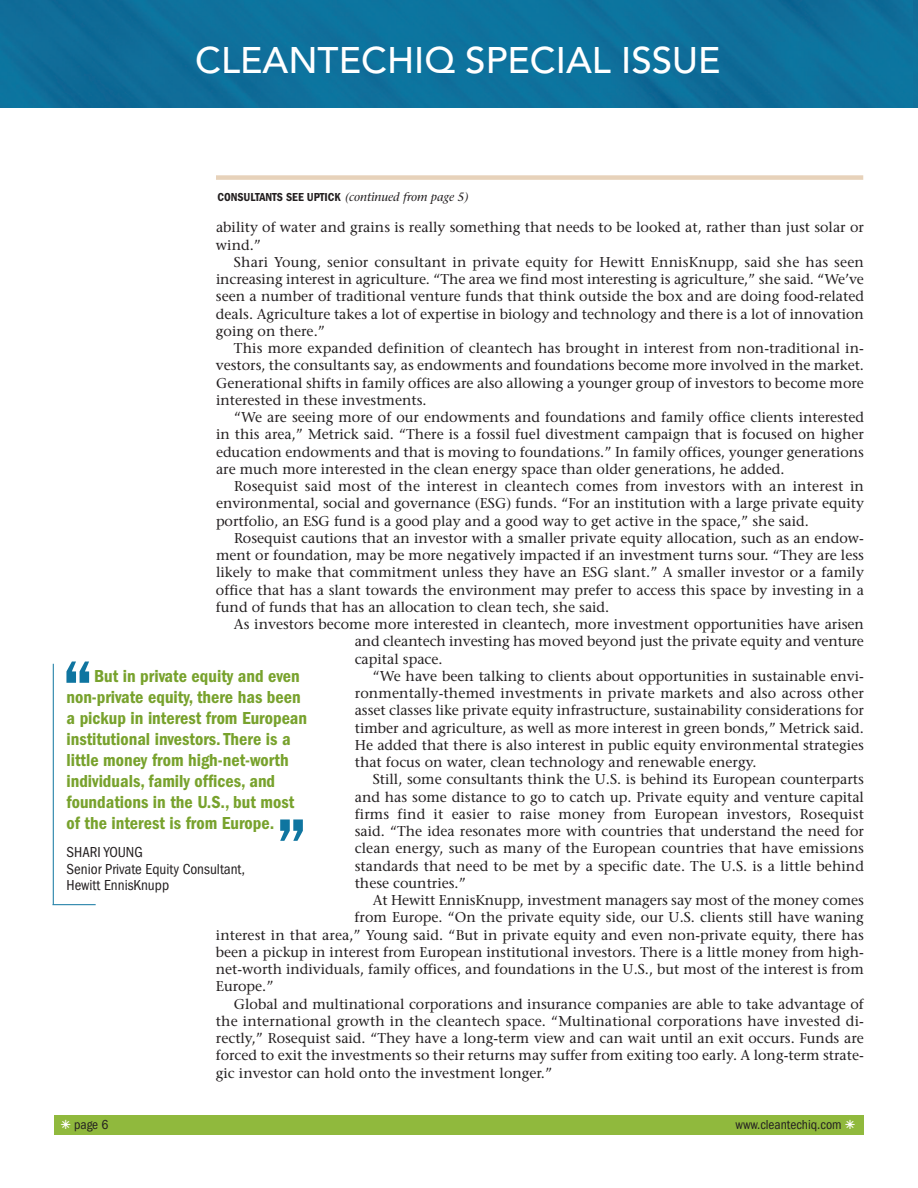
<style>
.page{position:relative;width:918px;height:1188px;background:#fff}
.page>*{position:absolute;margin:0;border:0;box-sizing:border-box;transform-origin:0 0}
.t1{font:600 condensed 76.5px "Franklin Gothic";color:#0f75a0}
.t2{font:500 36.75px "Avenir";color:#fff}
.t3{font:600 condensed 18px/21px "Franklin Gothic";color:#78a22d}
.t4{font:condensed 15px/16.5px "Franklin Gothic";color:#231f20}
.t5{font:14.25px/17.2px "Stone Serif";color:#231f20;text-align:justify}
.t6{font:condensed 13.5px "Franklin Gothic";color:#231f20}
.t7{font:600 condensed 12px "Franklin Gothic";color:#231f20}
.s1{font-family:"Stone Serif";font-weight:400;font-style:italic;font-stretch:normal}
.s2{font-family:"European Pi Three";font-stretch:normal;font-size:18px;color:#fff}
</style>
<div class="page">
<div style="left:54px;top:1116px;width:810px;height:19px;background:#90b93d"></div>
<div style="left:0;top:0;width:913px;height:107px;background:#0e709c"></div>
<img style="left:913px;top:0;width:5px;height:107px">
<div style="left:216px;top:175px;width:647px;height:5px;background:#e7d2ba"></div>
<hr style="left:53px;top:664px;width:1px;height:241px;background:#0f75a0">
<hr style="left:53px;top:904px;width:43px;height:1px;background:#0f75a0">
<h2 class="t2" style="left:195px;top:29px;width:527px">CLEANTECHIQ SPECIAL ISSUE</h2>
<p class="t7" style="left:218px;top:193px;width:253px">CONSULTANTS SEE UPTICK <span class="s1">(continued from page 5)</span></p>
<p class="t5" style="left:216px;top:220px;width:650px">ability of water and grains is really something that needs to be looked at, rather than just solar or wind.”</p>
<p class="t5" style="left:216px;top:255px;width:650px;text-indent:18px">Shari Young, senior consultant in private equity for Hewitt EnnisKnupp, said she has seen increasing interest in agriculture. “The area we find most interesting is agriculture,” she said. “We’ve seen a number of traditional venture funds that think outside the box and are doing food-related deals. Agriculture takes a lot of expertise in biology and technology and there is a lot of innovation going on there.”</p>
<p class="t5" style="left:216px;top:341px;width:650px;text-indent:18px">This more expanded definition of cleantech has brought in interest from non-traditional in&shy;vestors, the consultants say, as endowments and foundations become more involved in the market.<br>Generational shifts in family offices are also allowing a younger group of investors to become more interested in these investments.</p>
<p class="t5" style="left:216px;top:410px;width:650px;text-indent:18px">“We are seeing more of our endowments and foundations and family office clients interested in this area,” Metrick said. “There is a fossil fuel divestment campaign that is focused on higher education endowments and that is moving to foundations.” In family offices, younger generations are much more interested in the clean energy space than older generations, he added.</p>
<p class="t5" style="left:216px;top:479px;width:650px;text-indent:18px">Rosequist said most of the interest in cleantech comes from investors with an interest in environmental, social and governance (ESG) funds. “For an institution with a large private equity portfolio, an ESG fund is a good play and a good way to get active in the space,” she said.</p>
<p class="t5" style="left:216px;top:531px;width:650px;text-indent:18px">Rosequist cautions that an investor with a smaller private equity allocation, such as an endow&shy;ment or foundation, may be more negatively impacted if an investment turns sour. “They are less likely to make that commitment unless they have an ESG slant.” A smaller investor or a family office that has a slant towards the environment may prefer to access this space by investing in a fund of funds that has an allocation to clean tech, she said.</p>
<p class="t5" style="left:355px;top:617px;width:511px;text-indent:-121px">As investors become more interested in cleantech, more investment opportunities have arisen and cleantech investing has moved beyond just the private equity and venture capital space.</p>
<p class="t5" style="left:355px;top:669px;width:511px;text-indent:18px">“We have been talking to clients about opportunities in sustainable envi&shy;ronmentally-themed investments in private markets and also across other asset classes like private equity infrastructure, sustainability considerations for timber and agriculture, as well as more interest in green bonds,” Metrick said.<br>He added that there is also interest in public equity environmental strategies that focus on water, clean technology and renewable energy.</p>
<p class="t5" style="left:355px;top:772px;width:511px;text-indent:18px">Still, some consultants think the U.S. is behind its European counterparts and has some distance to go to catch up. Private equity and venture capital firms find it easier to raise money from European investors, Rosequist said. “The idea resonates more with countries that understand the need for clean energy, such as many of the European countries that have emissions standards that need to be met by a specific date. The U.S. is a little behind these countries.”</p>
<p class="t5" style="left:373px;top:893px;width:493px">At Hewitt EnnisKnupp, investment managers say most of the money comes</p>
<p class="t5" style="left:355px;top:910px;width:511px">from Europe. “On the private equity side, our U.S. clients still have waning</p>
<p class="t5" style="left:216px;top:928px;width:649px">interest in that area,” Young said. “But in private equity and even non-private equity, there has</p>
<p class="t5" style="left:216px;top:945px;width:650px">been a pickup in interest from European institutional investors. There is a little money from high-</p>
<p class="t5" style="left:216px;top:962px;width:650px">net-worth individuals, family offices, and foundations in the U.S., but most of the interest is from</p>
<p class="t5" style="left:216px;top:979px;width:59px">Europe.”</p>
<p class="t5" style="left:234px;top:997px;width:632px">Global and multinational corporations and insurance companies are able to take advantage of</p>
<p class="t5" style="left:216px;top:1014px;width:650px">the international growth in the cleantech space. “Multinational corporations have invested di-</p>
<p class="t5" style="left:216px;top:1031px;width:650px">rectly,” Rosequist said. “They have a long-term view and can wait until an exit occurs. Funds are</p>
<p class="t5" style="left:216px;top:1048px;width:649px">forced to exit the investments so their returns may suffer from exiting too early. A long-term strate-</p>
<p class="t5" style="left:216px;top:1066px;width:338px">gic investor can hold onto the investment longer.”</p>
<h1 class="t1" style="left:61px;top:662px;width:34px">“</h1>
<p class="t3" style="left:67px;top:667px;width:242px;text-indent:28px">But in private equity and even non-private equity, there has been a pickup in interest from European institutional investors. There is a little money from high-net-worth individuals, family offices, and foundations in the U.S., but most of the interest is from Europe.</p>
<p class="t4" style="left:67px;top:845px;width:180px">SHARI YOUNG<br>Senior Private Equity Consultant,<br>Hewitt EnnisKnupp</p>
<h1 class="t1" style="left:275px;top:819px;width:34px">”</h1>
<p class="t6" style="left:61px;top:1120px;width:49px"><span class="s2">-</span> page 6</p>
<p class="t6" style="left:735px;top:1120px;width:121px">www.cleantechiq.com <span class="s2">-</span></p>
</div>
